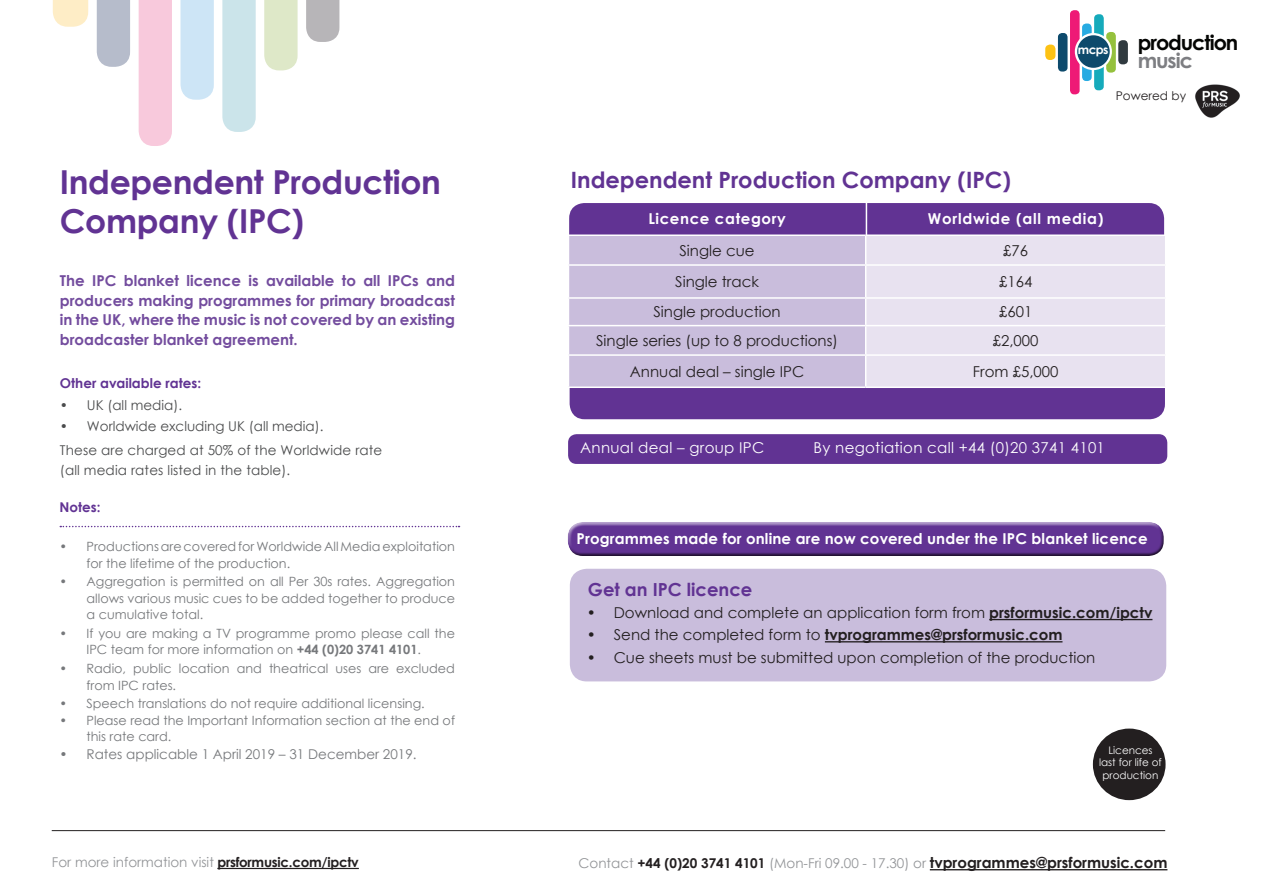
<style>
.page{position:relative;width:1263px;height:893px;background:#fff}
.page>*{position:absolute;margin:0;border:0;box-sizing:border-box;transform-origin:0 0}
.t1{font:700 33px/39.6px "Century Gothic";letter-spacing:-.01em;color:#613393}
.t2{font:700 22.5px "Century Gothic";color:#613393}
.t3{font:700 20.7px "Century Gothic";letter-spacing:-.05em;color:#040503}
.t4{font:700 20.7px "Century Gothic";letter-spacing:-.05em;color:#7d7e82}
.t5{font:700 18px "Century Gothic";color:#613393}
.t6{font:15px "Century Gothic";color:#231f20}
.t7{font:700 15px/19.5px "Century Gothic";color:#734c9e;text-align:justify}
.t8{font:700 15px "Century Gothic";letter-spacing:.01em;color:#fff}
.t9{font:15px "Century Gothic";letter-spacing:.02em;color:#fff}
.t10{font:700 15px "Century Gothic";color:#231f20}
.t11{font:700 15px "Century Gothic";letter-spacing:.05em;color:#fff}
.t12{font:700 15px "Century Gothic";letter-spacing:.04em;color:#fff}
.t13{font:13.5px "Century Gothic";color:#939598}
.t14{font:13.5px/23.7px "Century Gothic";letter-spacing:.01em;color:#4b4c4d}
.t15{font:13.5px "Century Gothic";color:#76787b}
.t16{font:700 13.5px "Century Gothic";color:#613393}
.t17{font:12.75px/16.5px "Century Gothic";color:#76787b}
.t18{font:700 12.15px "Century Gothic";color:#fff}
.t19{font:12px "Century Gothic";color:#231f20}
.t20{font:10.35px/12.5px "Century Gothic";color:#fff;text-align:center}
.s1{font-weight:700}
.s2{font-weight:400}
.s3{font-weight:700;color:#231f20}
.s4{font-weight:700;font-size:15px;color:#231f20}
</style>
<div class="page">
<div style="left:566px;top:520px;width:598px;height:31px;background:#fff;opacity:.75"></div>
<div style="left:566px;top:526px;width:598px;height:30px;background:#231f20;opacity:.75"></div>
<div style="left:570px;top:388px;width:595px;height:31px;background:#613393"></div>
<svg style="left:60px;top:526px;width:399px;height:1px"></svg>
<div style="left:180px;top:0;width:34px;height:100px;background:#cde5f6"></div>
<svg style="left:222px;top:0;width:34px;height:132px;background:#cde5ea"></svg>
<svg style="left:264px;top:0;width:34px;height:70px;background:#dfe9ca"></svg>
<div style="left:97px;top:0;width:33px;height:67px;background:#b6bccb"></div>
<svg style="left:306px;top:0;width:33px;height:42px"></svg>
<svg style="left:53px;top:0;width:35px;height:27px"></svg>
<hr style="left:217px;top:868px;width:142px;height:1px;background:#231f20">
<hr style="left:930px;top:869px;width:237px;height:1px;background:#231f20">
<div style="left:570px;top:569px;width:596px;height:112px;background:#c9bddc;border-radius:17px"></div>
<hr style="left:989px;top:619px;width:163px;height:1px;background:#231f20">
<hr style="left:825px;top:641px;width:237px;height:1px;background:#231f20">
<div style="left:569px;top:266px;width:296px;height:120px;background:#c9bddc"></div>
<div style="left:866px;top:266px;width:299px;height:120px;background:#e8e2f0"></div>
<hr style="left:568px;top:297px;width:298px;height:2px;background:#fff">
<hr style="left:568px;top:325px;width:298px;height:1px;background:#fff">
<hr style="left:568px;top:354px;width:298px;height:2px;background:#fff">
<svg style="left:569px;top:203px;width:596px;height:61px;background:#9c80bc"></svg>
<hr style="left:866px;top:325px;width:300px;height:1px;background:#fff">
<hr style="left:866px;top:297px;width:300px;height:2px;background:#fff">
<hr style="left:866px;top:354px;width:300px;height:2px;background:#fff">
<div style="left:568px;top:434px;width:599px;height:30px;background:#613393;border-radius:9px"></div>
<hr style="left:866px;top:185px;width:1px;height:50px;background:#fff">
<div style="left:1093px;top:729px;width:72px;height:71px;background:#231f20;border-radius:50%"></div>
<div style="left:1070px;top:10px;width:9px;height:84px;background:#ee1a76;border-radius:4px"></div>
<div style="left:1082px;top:24px;width:10px;height:57px;background:#27abe2;border-radius:4px"></div>
<div style="left:1094px;top:14px;width:10px;height:76px;background:#16aabb;border-radius:4px"></div>
<div style="left:1106px;top:32px;width:10px;height:41px;background:#95c13d;border-radius:4px"></div>
<div style="left:1058px;top:33px;width:9px;height:39px;background:#0d4a6c;border-radius:4px"></div>
<div style="left:1118px;top:40px;width:10px;height:24px;background:#303a3f;border-radius:4px"></div>
<svg style="left:1075px;top:33px;width:37px;height:37px"></svg>
<div style="left:1077px;top:35px;width:33px;height:33px;background:#0d4a6c;border-radius:50%"></div>
<div style="left:1045px;top:45px;width:10px;height:15px;background:#fdc214;border-radius:5px"></div>
<img style="left:1195px;top:84px;width:45px;height:34px">
<hr style="left:52px;top:830px;width:1113px;height:1px;background:#231f20">
<div style="left:139px;top:0;width:33px;height:146px;background:#f8c9dc"></div>
<h1 class="t1" style="left:60px;top:161px;width:383px">Independent Production<br>Company (IPC)</h1>
<p class="t7" style="left:60px;top:271px;width:397px">The IPC blanket licence is available to all IPCs and producers making programmes for primary broadcast in the UK, where the music is not covered by an existing broadcaster blanket agreement.</p>
<p class="t16" style="left:60px;top:373px;width:143px">Other available rates:</p>
<p class="t14" style="left:60px;top:393px;width:124px">• UK (all media).</p>
<p class="t14" style="left:60px;top:414px;width:324px">• Worldwide excluding UK (all media).<br>These are charged at 50% of the Worldwide rate</p>
<p class="t14" style="left:60px;top:458px;width:232px">(all media rates listed in the table).</p>
<p class="t16" style="left:60px;top:497px;width:43px">Notes:</p>
<p class="t17" style="left:87px;top:538px;width:370px;text-indent:-27px">• ProductionsarecoveredforWorldwide AllMediaexploitation for the lifetime of the production.</p>
<p class="t17" style="left:87px;top:573px;width:370px;text-align:justify;text-indent:-27px">• Aggregation is permitted on all Per 30s rates. Aggregation allows various music cues to be added together to produce a cumulative total.</p>
<p class="t17" style="left:60px;top:625px;width:397px;text-align:center">• If you are making a TV programme promo please call the<br>IPC team for more information on <span class="s1">+44 (0)20 3741 4101</span>.</p>
<p class="t17" style="left:87px;top:660px;width:370px;text-indent:-27px">• Radio, public location and theatrical uses are excluded from IPC rates.</p>
<p class="t17" style="left:60px;top:695px;width:367px">• Speech translations do not require additional licensing.</p>
<p class="t17" style="left:87px;top:712px;width:370px;text-indent:-27px">• Please read the Important Information section at the end of this rate card.</p>
<p class="t15" style="left:60px;top:745px;width:359px">• Rates applicable 1 April 2019 – 31 December 2019.</p>
<p class="t18" style="left:1078px;top:41px;width:32px">mcps</p>
<h3 class="t3" style="left:1138px;top:27px;width:102px">production</h3>
<h3 class="t4" style="left:1138px;top:45px;width:57px">music</h3>
<p class="t19" style="left:1116px;top:88px;width:72px">Powered by</p>
<h2 class="t2" style="left:571px;top:163px;width:442px">Independent Production Company (IPC)</h2>
<p class="t12" style="left:648px;top:207px;width:139px">Licence category</p>
<p class="t11" style="left:928px;top:207px;width:177px">Worldwide (all media)</p>
<p class="t6" style="left:679px;top:240px;width:77px">Single cue</p>
<p class="t6" style="left:1003px;top:240px;width:26px">£76</p>
<p class="t6" style="left:675px;top:271px;width:85px">Single track</p>
<p class="t6" style="left:999px;top:271px;width:35px">£164</p>
<p class="t6" style="left:653px;top:302px;width:129px">Single production</p>
<p class="t6" style="left:999px;top:302px;width:35px">£601</p>
<p class="t6" style="left:596px;top:330px;width:244px">Single series (up to 8 productions)</p>
<p class="t6" style="left:993px;top:330px;width:47px">£2,000</p>
<p class="t6" style="left:630px;top:361px;width:176px">Annual deal – single IPC</p>
<p class="t6" style="left:973px;top:361px;width:87px">From £5,000</p>
<p class="t9" style="left:580px;top:437px;width:186px">Annual deal – group IPC</p>
<p class="t9" style="left:813px;top:437px;width:293px">By negotiation call +44 (0)20 3741 4101</p>
<p class="t8" style="left:576px;top:527px;width:573px">Programmes made for online are now covered under the IPC blanket licence</p>
<h3 class="t5" style="left:588px;top:576px;width:166px">Get an IPC licence</h3>
<p class="t6" style="left:587px;top:602px;width:567px">• Download and complete an application form from <span class="s1">prsformusic.com/ipctv</span></p>
<p class="t10" style="left:587px;top:624px;width:477px"><span class="s2">• Send the completed form to</span> tvprogrammes@prsformusic.com</p>
<p class="t6" style="left:587px;top:647px;width:510px">• Cue sheets must be submitted upon completion of the production</p>
<p class="t20" style="left:1099px;top:744px;width:64px">Licences last for life of production</p>
<p class="t13" style="left:52px;top:853px;width:308px">For more information visit <span class="s3">prsformusic.com/ipctv</span></p>
<p class="t13" style="left:578px;top:854px;width:590px">Contact <span class="s3">+44 (0)20 3741 4101</span> (Mon-Fri 09.00 - 17.30) or <span class="s4">tvprogrammes@prsformusic.com</span></p>
</div>
